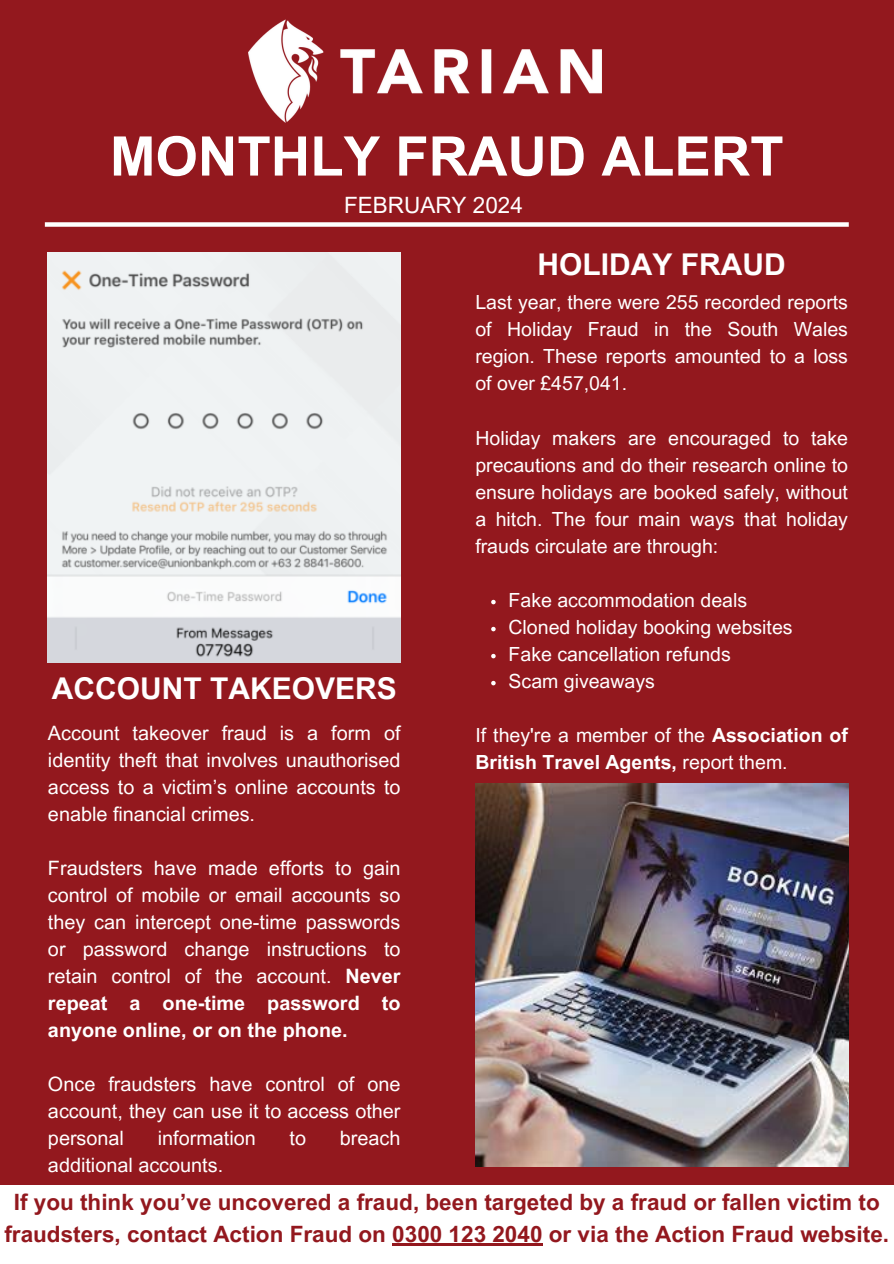
<style>
.page{position:relative;width:894px;height:1264px;background:#fff}
.page>*{position:absolute;margin:0;border:0;box-sizing:border-box;transform-origin:0 0}
.t1{font:700 54.6px "Arial MT Pro";color:#fff}
.t2{font:700 30px "Arial MT Pro";color:#fff}
.t3{font:700 22.5px/31.5px "Arial MT Pro";color:#93181e;text-align:center}
.t4{font:22.5px "Arial MT Pro";color:#fff}
.t5{font:19.8px/27px "Arial MT Pro";color:#fff;text-align:justify}
.t6{font:19.5px/27px "Arial MT Pro";color:#fff;text-align:justify}
.t7{font:700 19.5px/27px "Arial MT Pro";color:#fff}
.s1{font-weight:700}
.s2{font-weight:400}
</style>
<div class="page">
<div style="left:0;top:0;width:893px;height:1263px;background:#93181e"></div>
<div style="left:45px;top:222px;width:803px;height:5px;background:#fff"></div>
<img style="left:249px;top:19px;width:352px;height:103px">
<div style="left:0;top:1185px;width:893px;height:78px;background:#fff"></div>
<img style="left:48px;top:252px;width:352px;height:410px">
<img style="left:475px;top:783px;width:372px;height:382px">
<svg style="left:491px;top:600px;width:4px;height:4px"></svg>
<svg style="left:491px;top:627px;width:4px;height:4px"></svg>
<svg style="left:491px;top:654px;width:4px;height:4px"></svg>
<svg style="left:491px;top:681px;width:4px;height:4px"></svg>
<hr style="left:392px;top:1242px;width:150px;height:3px;background:#93181e">
<p class="t1" style="left:110px;top:136px;width:675px">MONTHLY FRAUD ALERT</p>
<p class="t4" style="left:344px;top:197px;width:180px">FEBRUARY 2024</p>
<p class="t2" style="left:52px;top:677px;width:346px">ACCOUNT TAKEOVERS</p>
<p class="t5" style="left:48px;top:721px;width:354px">Account takeover fraud is a form of identity theft that involves unauthorised access to a victim’s online accounts to enable financial crimes.</p>
<h2 class="t5" style="left:48px;top:856px;width:354px">Fraudsters have made efforts to gain control of mobile or email accounts so they can intercept one-time passwords or password change instructions to retain control of the account. <span class="s1">Never repeat a one-time password to anyone online, or on the phone.</span></h2>
<p class="t5" style="left:48px;top:1072px;width:354px">Once fraudsters have control of one account, they can use it to access other personal</p>
<p class="t5" style="left:158px;top:1126px;width:99px">information</p>
<p class="t5" style="left:289px;top:1126px;width:18px">to</p>
<p class="t5" style="left:340px;top:1126px;width:62px">breach</p>
<p class="t5" style="left:48px;top:1153px;width:177px">additional accounts.</p>
<p class="t2" style="left:537px;top:253px;width:250px">HOLIDAY FRAUD</p>
<p class="t6" style="left:475px;top:291px;width:374px">Last year, there were 255 recorded reports of Holiday Fraud in the South Wales region. These reports amounted to a loss of over £457,041.</p>
<p class="t6" style="left:475px;top:426px;width:374px">Holiday makers are encouraged to take precautions and do their research online to ensure holidays are booked safely, without a hitch. The four main ways that holiday frauds circulate are through:</p>
<h2 class="t6" style="left:508px;top:588px;width:240px">Fake accommodation deals</h2>
<p class="t6" style="left:508px;top:615px;width:285px">Cloned holiday booking websites</p>
<p class="t6" style="left:508px;top:642px;width:224px">Fake cancellation refunds</p>
<p class="t6" style="left:508px;top:669px;width:148px">Scam giveaways</p>
<p class="t7" style="left:475px;top:723px;width:374px"><span class="s2">If they're a member of the</span> Association of<br>British Travel Agents, <span class="s2">report them.</span></p>
<h4 class="t3" style="left:4px;top:1189px;width:886px">If you think you’ve uncovered a fraud, been targeted by a fraud or fallen victim to fraudsters, contact Action Fraud on 0300 123 2040 or via the Action Fraud website.</h4>
</div>
